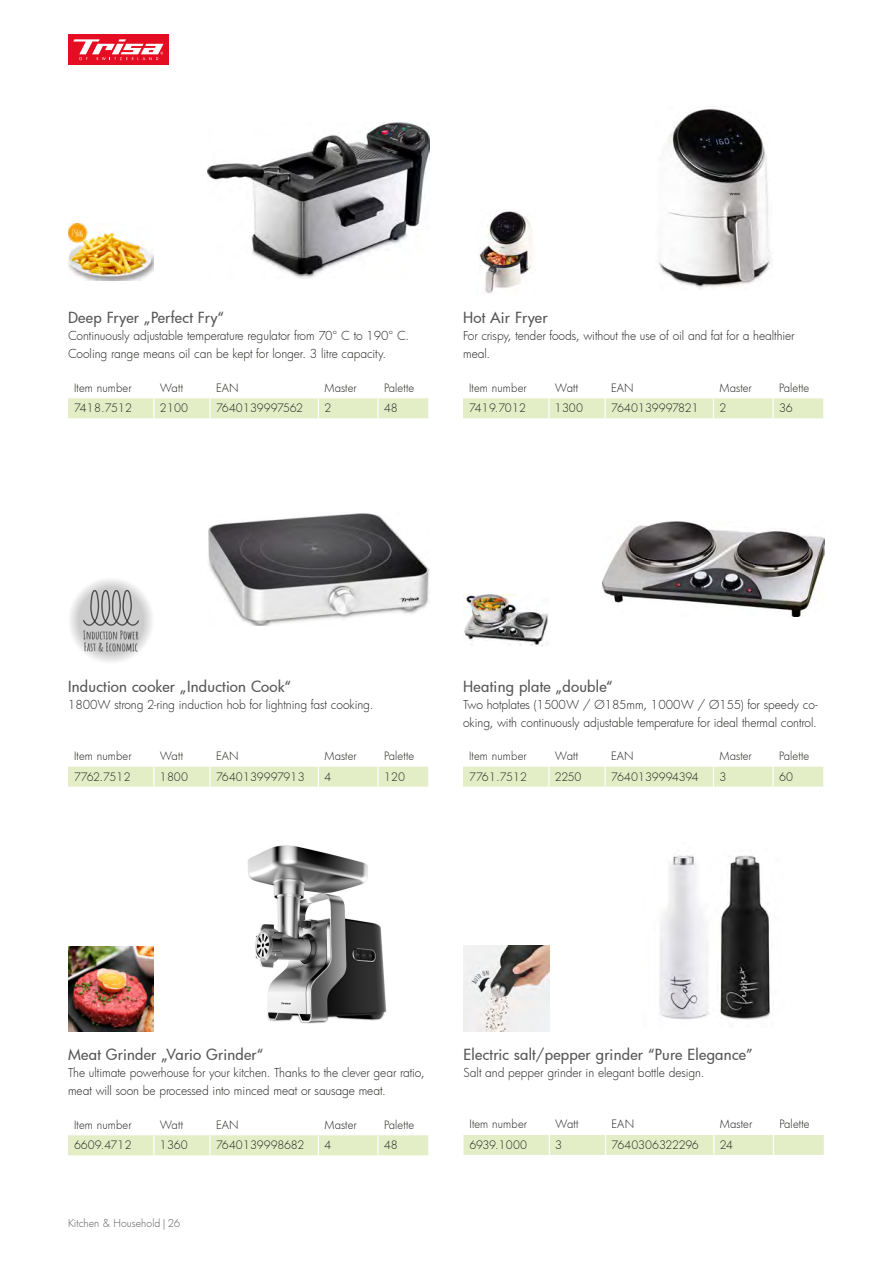
<style>
.page{position:relative;width:893px;height:1263px;background:#fff}
.page>*{position:absolute;margin:0;border:0;box-sizing:border-box;transform-origin:0 0}
.Titel_Produkte{font:500 15px "Futura";letter-spacing:.015em;color:#585757}
.Lauftext_Produkte{font:300 12px/18px "Futura";letter-spacing:-.005em;color:#1d1d1b}
.Tabelle_Text{font:300 11.25px "Futura";letter-spacing:.01em;color:#1d1d1b}
.Tabelle_Zahlen{font:300 11.25px "Futura";letter-spacing:-.01em;color:#1d1d1b}
.Tabelle_Zahlen-2{font:300 11.25px "Futura";letter-spacing:.015em;color:#1d1d1b}
.t1{font:300 10.5px "Futura";letter-spacing:.005em;color:#585757}
</style>
<div class="page">
<div style="left:68px;top:34px;width:101px;height:31px;background:#e40d22"></div>
<svg style="left:73px;top:39px;width:90px;height:21px"></svg>
<img style="left:68px;top:946px;width:86px;height:86px">
<img style="left:248px;top:845px;width:139px;height:179px">
<svg style="left:68px;top:1135px;width:361px;height:20px;background:#e3edc7"></svg>
<img style="left:463px;top:946px;width:86px;height:85px">
<img style="left:659px;top:855px;width:112px;height:165px">
<div style="left:463px;top:1134px;width:361px;height:21px;background:#e3edc6"></div>
<img style="left:68px;top:224px;width:86px;height:56px">
<img style="left:207px;top:123px;width:222px;height:155px">
<svg style="left:68px;top:398px;width:361px;height:20px;background:#e3edc7"></svg>
<img style="left:479px;top:211px;width:53px;height:83px">
<img style="left:658px;top:108px;width:113px;height:181px">
<svg style="left:463px;top:398px;width:361px;height:20px;background:#e3edc7"></svg>
<img style="left:70px;top:579px;width:82px;height:83px">
<img style="left:208px;top:513px;width:221px;height:112px">
<svg style="left:68px;top:766px;width:361px;height:21px;background:#e4eec9"></svg>
<img style="left:463px;top:595px;width:86px;height:51px">
<img style="left:602px;top:521px;width:222px;height:95px">
<svg style="left:463px;top:766px;width:361px;height:21px;background:#e4eec9"></svg>
<p class="Titel_Produkte" style="left:68px;top:308px;width:158px">Deep Fryer „Perfect Fry“</p>
<p class="Lauftext_Produkte" style="left:68px;top:327px;width:343px">Continuously adjustable temperature regulator from 70° C to 190° C.<br>Cooling range means oil can be kept for longer. 3 litre capacity.</p>
<p class="Tabelle_Text" style="left:74px;top:380px;width:59px">Item number</p>
<p class="Tabelle_Text" style="left:160px;top:380px;width:25px">Watt</p>
<p class="Tabelle_Text" style="left:216px;top:380px;width:24px">EAN</p>
<p class="Tabelle_Text" style="left:324px;top:380px;width:34px">Master</p>
<p class="Tabelle_Text" style="left:384px;top:380px;width:32px">Palette</p>
<p class="Tabelle_Zahlen-2" style="left:74px;top:401px;width:60px">7418.7512</p>
<p class="Tabelle_Zahlen" style="left:160px;top:401px;width:30px">2100</p>
<p class="Tabelle_Zahlen" style="left:216px;top:401px;width:89px">7640139997562</p>
<p class="Tabelle_Zahlen" style="left:324px;top:401px;width:8px">2</p>
<p class="Tabelle_Zahlen" style="left:384px;top:401px;width:15px">48</p>
<p class="Titel_Produkte" style="left:463px;top:308px;width:86px">Hot Air Fryer</p>
<p class="Lauftext_Produkte" style="left:463px;top:327px;width:333px">For crispy, tender foods, without the use of oil and fat for a healthier meal.</p>
<p class="Tabelle_Text" style="left:469px;top:380px;width:59px">Item number</p>
<p class="Tabelle_Text" style="left:555px;top:380px;width:25px">Watt</p>
<p class="Tabelle_Text" style="left:611px;top:380px;width:24px">EAN</p>
<p class="Tabelle_Text" style="left:719px;top:380px;width:34px">Master</p>
<p class="Tabelle_Text" style="left:779px;top:380px;width:32px">Palette</p>
<p class="Tabelle_Zahlen-2" style="left:469px;top:401px;width:59px">7419.7012</p>
<p class="Tabelle_Zahlen" style="left:555px;top:401px;width:30px">1300</p>
<p class="Tabelle_Zahlen" style="left:611px;top:401px;width:89px">7640139997821</p>
<p class="Tabelle_Zahlen" style="left:719px;top:401px;width:8px">2</p>
<p class="Tabelle_Zahlen" style="left:779px;top:401px;width:15px">36</p>
<p class="Titel_Produkte" style="left:68px;top:676px;width:225px">Induction cooker „Induction Cook“</p>
<p class="Lauftext_Produkte" style="left:68px;top:695px;width:307px">1800W strong 2-ring induction hob for lightning fast cooking.</p>
<p class="Tabelle_Text" style="left:74px;top:748px;width:59px">Item number</p>
<p class="Tabelle_Text" style="left:160px;top:748px;width:25px">Watt</p>
<p class="Tabelle_Text" style="left:216px;top:748px;width:24px">EAN</p>
<p class="Tabelle_Text" style="left:324px;top:748px;width:34px">Master</p>
<p class="Tabelle_Text" style="left:384px;top:748px;width:32px">Palette</p>
<p class="Tabelle_Zahlen" style="left:74px;top:769px;width:58px">7762.7512</p>
<p class="Tabelle_Zahlen" style="left:160px;top:769px;width:30px">1800</p>
<p class="Tabelle_Zahlen" style="left:216px;top:769px;width:90px">7640139997913</p>
<p class="Tabelle_Zahlen" style="left:324px;top:769px;width:8px">4</p>
<p class="Tabelle_Zahlen" style="left:384px;top:769px;width:23px">120</p>
<p class="Titel_Produkte" style="left:463px;top:676px;width:151px">Heating plate „double“</p>
<p class="Lauftext_Produkte" style="left:463px;top:695px;width:356px">Two hotplates (1500W / Ø185mm, 1000W / Ø155) for speedy co&shy;oking, with continuously adjustable temperature for ideal thermal control.</p>
<p class="Tabelle_Text" style="left:469px;top:748px;width:59px">Item number</p>
<p class="Tabelle_Text" style="left:555px;top:748px;width:25px">Watt</p>
<p class="Tabelle_Text" style="left:611px;top:748px;width:24px">EAN</p>
<p class="Tabelle_Text" style="left:719px;top:748px;width:34px">Master</p>
<p class="Tabelle_Text" style="left:779px;top:748px;width:32px">Palette</p>
<p class="Tabelle_Zahlen" style="left:469px;top:769px;width:60px">7761.7512</p>
<p class="Tabelle_Zahlen" style="left:555px;top:769px;width:28px">2250</p>
<p class="Tabelle_Zahlen" style="left:611px;top:769px;width:89px">7640139994394</p>
<p class="Tabelle_Zahlen" style="left:719px;top:769px;width:8px">3</p>
<p class="Tabelle_Zahlen" style="left:779px;top:769px;width:15px">60</p>
<p class="Titel_Produkte" style="left:68px;top:1045px;width:197px">Meat Grinder „Vario Grinder“</p>
<p class="Lauftext_Produkte" style="left:68px;top:1064px;width:358px">The ultimate powerhouse for your kitchen. Thanks to the clever gear ratio, meat will soon be processed into minced meat or sausage meat.</p>
<p class="Tabelle_Text" style="left:74px;top:1117px;width:59px">Item number</p>
<p class="Tabelle_Text" style="left:160px;top:1117px;width:25px">Watt</p>
<p class="Tabelle_Text" style="left:216px;top:1117px;width:24px">EAN</p>
<p class="Tabelle_Text" style="left:324px;top:1117px;width:34px">Master</p>
<p class="Tabelle_Text" style="left:384px;top:1117px;width:32px">Palette</p>
<p class="Tabelle_Zahlen" style="left:74px;top:1137px;width:59px">6609.4712</p>
<p class="Tabelle_Zahlen" style="left:160px;top:1137px;width:29px">1360</p>
<p class="Tabelle_Zahlen" style="left:216px;top:1137px;width:90px">7640139998682</p>
<p class="Tabelle_Zahlen" style="left:324px;top:1137px;width:8px">4</p>
<p class="Tabelle_Zahlen" style="left:384px;top:1137px;width:15px">48</p>
<p class="t1" style="left:68px;top:1216px;width:114px">Kitchen &amp; Household | 26</p>
<p class="Titel_Produkte" style="left:463px;top:1044px;width:291px">Electric salt/pepper grinder “Pure Elegance”</p>
<p class="Lauftext_Produkte" style="left:463px;top:1063px;width:242px">Salt and pepper grinder in elegant bottle design.</p>
<p class="Tabelle_Text" style="left:469px;top:1117px;width:59px">Item number</p>
<p class="Tabelle_Text" style="left:555px;top:1117px;width:25px">Watt</p>
<p class="Tabelle_Text" style="left:611px;top:1117px;width:24px">EAN</p>
<p class="Tabelle_Text" style="left:720px;top:1117px;width:34px">Master</p>
<p class="Tabelle_Text" style="left:779px;top:1117px;width:32px">Palette</p>
<p class="Tabelle_Zahlen" style="left:469px;top:1137px;width:59px">6939.1000</p>
<p class="Tabelle_Zahlen" style="left:555px;top:1137px;width:8px">3</p>
<p class="Tabelle_Zahlen" style="left:611px;top:1137px;width:89px">7640306322296</p>
<p class="Tabelle_Zahlen" style="left:720px;top:1137px;width:15px">24</p>
</div>
